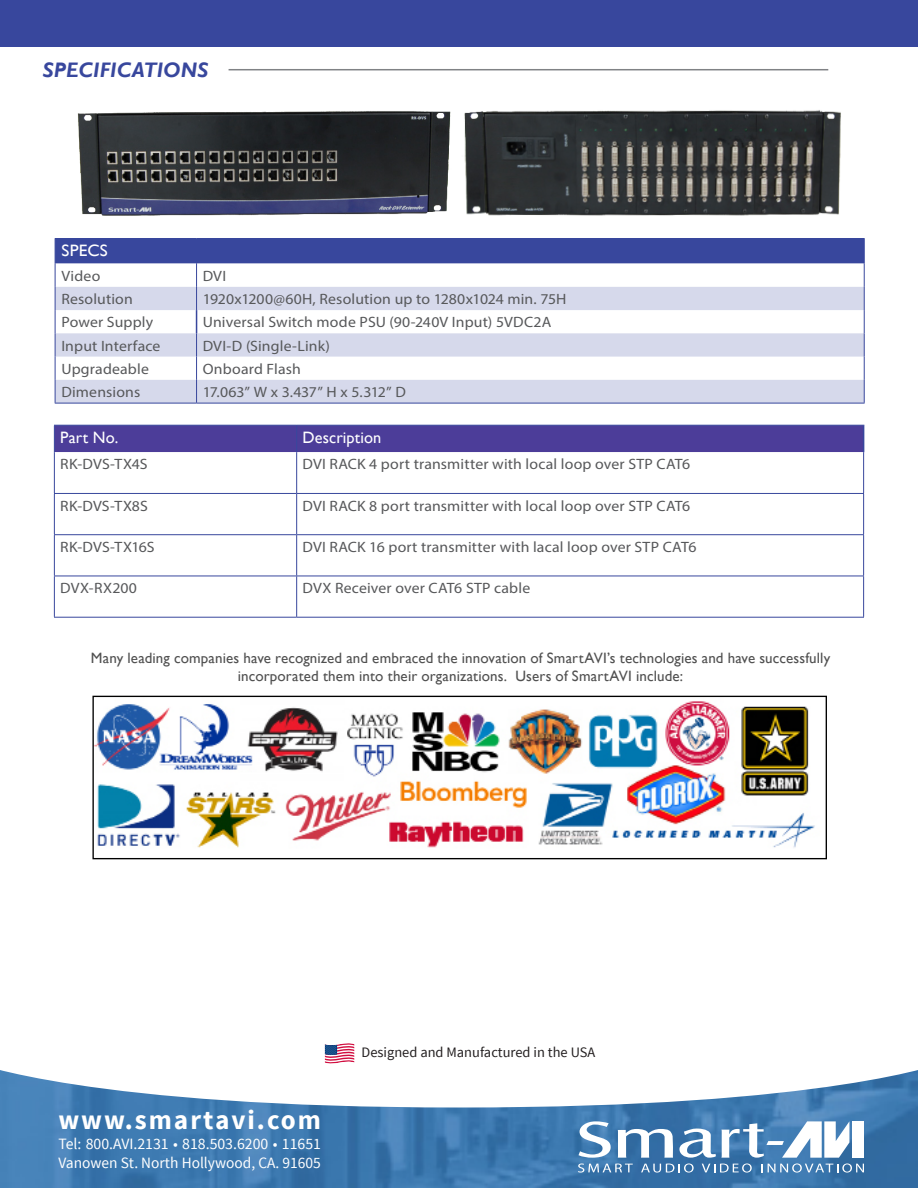
<style>
.page{position:relative;width:918px;height:1188px;background:#fff}
.page>*{position:absolute;margin:0;border:0;box-sizing:border-box;transform-origin:0 0}
.t1{font:700 27px "Source Sans Pro";letter-spacing:.075em;color:#fff}
.t2{font:italic 700 21px "Gill Sans";letter-spacing:.005em;color:#38479d}
.t3{font:16.5px "Gill Sans";letter-spacing:.005em;color:#fff}
.t4{font:16.5px "Gill Sans";letter-spacing:.005em;color:#fff;scale:1.05 1}
.t5{font:15.75px/18.9px "Source Sans Pro";color:#fff}
.t6{font:15px "Myriad Pro";letter-spacing:.01em;color:#57585a;scale:1.05 1}
.t7{font:15px/18px "Gill Sans";letter-spacing:.01em;color:#505050;text-align:center}
.t8{font:15px "Myriad Pro";letter-spacing:-.025em;color:#57585a;scale:1.05 1}
.t9{font:14.4px "Source Sans Pro";color:#231f20}
</style>
<div class="page">
<div style="left:0;top:0;width:918px;height:46px;background:#38479d"></div>
<hr style="left:229px;top:69px;width:599px;height:1px;background:#808285">
<hr style="left:55px;top:238px;width:142px;height:1px;background:#38479d">
<hr style="left:197px;top:238px;width:668px;height:1px;background:#38479d">
<svg style="left:55px;top:239px;width:810px;height:164px"></svg>
<hr style="left:197px;top:403px;width:668px;height:1px;background:#38479d">
<hr style="left:55px;top:403px;width:142px;height:1px;background:#38479d">
<svg style="left:55px;top:452px;width:808px;height:165px"></svg>
<hr style="left:296px;top:452px;width:1px;height:41px;background:#38479d">
<hr style="left:296px;top:494px;width:1px;height:40px;background:#38479d">
<hr style="left:296px;top:535px;width:1px;height:41px;background:#38479d">
<hr style="left:296px;top:576px;width:1px;height:41px;background:#38479d">
<hr style="left:54px;top:452px;width:1px;height:41px;background:#38479d">
<hr style="left:863px;top:452px;width:1px;height:41px;background:#38479d">
<hr style="left:54px;top:493px;width:243px;height:1px;background:#38479d">
<hr style="left:54px;top:494px;width:1px;height:40px;background:#38479d">
<hr style="left:297px;top:493px;width:567px;height:1px;background:#38479d">
<hr style="left:863px;top:494px;width:1px;height:40px;background:#38479d">
<hr style="left:54px;top:534px;width:243px;height:1px;background:#38479d">
<hr style="left:54px;top:535px;width:1px;height:41px;background:#38479d">
<hr style="left:297px;top:534px;width:567px;height:1px;background:#38479d">
<hr style="left:863px;top:535px;width:1px;height:41px;background:#38479d">
<hr style="left:54px;top:576px;width:243px;height:1px;background:#38479d">
<hr style="left:54px;top:576px;width:1px;height:41px;background:#38479d">
<hr style="left:297px;top:576px;width:567px;height:1px;background:#38479d">
<hr style="left:863px;top:576px;width:1px;height:41px;background:#38479d">
<hr style="left:54px;top:617px;width:243px;height:1px;background:#38479d">
<hr style="left:297px;top:617px;width:567px;height:1px;background:#38479d">
<div style="left:54px;top:425px;width:810px;height:27px;background:#4c3d99"></div>
<img style="left:0;top:1108px;width:918px;height:80px">
<svg style="left:578px;top:1121px;width:286px;height:52px"></svg>
<img style="left:94px;top:701px;width:721px;height:147px">
<div style="left:92px;top:696px;width:735px;height:163px;border:1px solid #000"></div>
<svg style="left:0;top:1043px;width:918px;height:65px"></svg>
<img style="left:464px;top:110px;width:377px;height:106px">
<img style="left:77px;top:111px;width:374px;height:105px">
<p class="t2" style="left:43px;top:57px;width:167px">SPECIFICATIONS</p>
<p class="t4" style="left:61px;top:241px;width:46px">SPECS</p>
<p class="t6" style="left:61px;top:267px;width:39px">Video</p>
<p class="t6" style="left:203px;top:267px;width:24px">DVI</p>
<p class="t6" style="left:61px;top:290px;width:70px">Resolution</p>
<p class="t6" style="left:203px;top:290px;width:348px">1920x1200@60H, Resolution up to 1280x1024 min. 75H</p>
<p class="t6" style="left:61px;top:313px;width:89px">Power Supply</p>
<p class="t6" style="left:203px;top:313px;width:333px">Universal Switch mode PSU (90-240V Input) 5VDC2A</p>
<p class="t6" style="left:61px;top:336px;width:96px">Input Interface</p>
<p class="t6" style="left:203px;top:336px;width:122px">DVI-D (Single-Link)</p>
<p class="t6" style="left:61px;top:360px;width:85px">Upgradeable</p>
<p class="t6" style="left:203px;top:360px;width:95px">Onboard Flash</p>
<p class="t6" style="left:61px;top:383px;width:77px">Dimensions</p>
<p class="t8" style="left:203px;top:383px;width:195px">17.063” W x 3.437” H x 5.312” D</p>
<p class="t3" style="left:60px;top:427px;width:59px">Part No.</p>
<p class="t3" style="left:303px;top:427px;width:80px">Description</p>
<p class="t6" style="left:60px;top:455px;width:85px">RK-DVS-TX4S</p>
<p class="t6" style="left:303px;top:455px;width:371px">DVI RACK 4 port transmitter with local loop over STP CAT6</p>
<p class="t6" style="left:60px;top:496px;width:85px">RK-DVS-TX8S</p>
<p class="t6" style="left:303px;top:496px;width:371px">DVI RACK 8 port transmitter with local loop over STP CAT6</p>
<p class="t6" style="left:60px;top:538px;width:91px">RK-DVS-TX16S</p>
<p class="t6" style="left:303px;top:538px;width:377px">DVI RACK 16 port transmitter with lacal loop over STP CAT6</p>
<p class="t6" style="left:60px;top:579px;width:75px">DVX-RX200</p>
<p class="t6" style="left:303px;top:579px;width:218px">DVX Receiver over CAT6 STP cable</p>
<p class="t7" style="left:91px;top:649px;width:741px">Many leading companies have recognized and embraced the innovation of SmartAVI’s technologies and have successfully incorporated them into their organizations. Users of SmartAVI include:</p>
<p class="t1" style="left:58px;top:1103px;width:264px">www.smartavi.com</p>
<p class="t5" style="left:58px;top:1135px;width:264px">Tel: 800.AVI.2131 • 818.503.6200 • 11651<br>Vanowen St. North Hollywood, CA. 91605</p>
<p class="t9" style="left:362px;top:1043px;width:235px">Designed and Manufactured in the USA</p>
</div>
